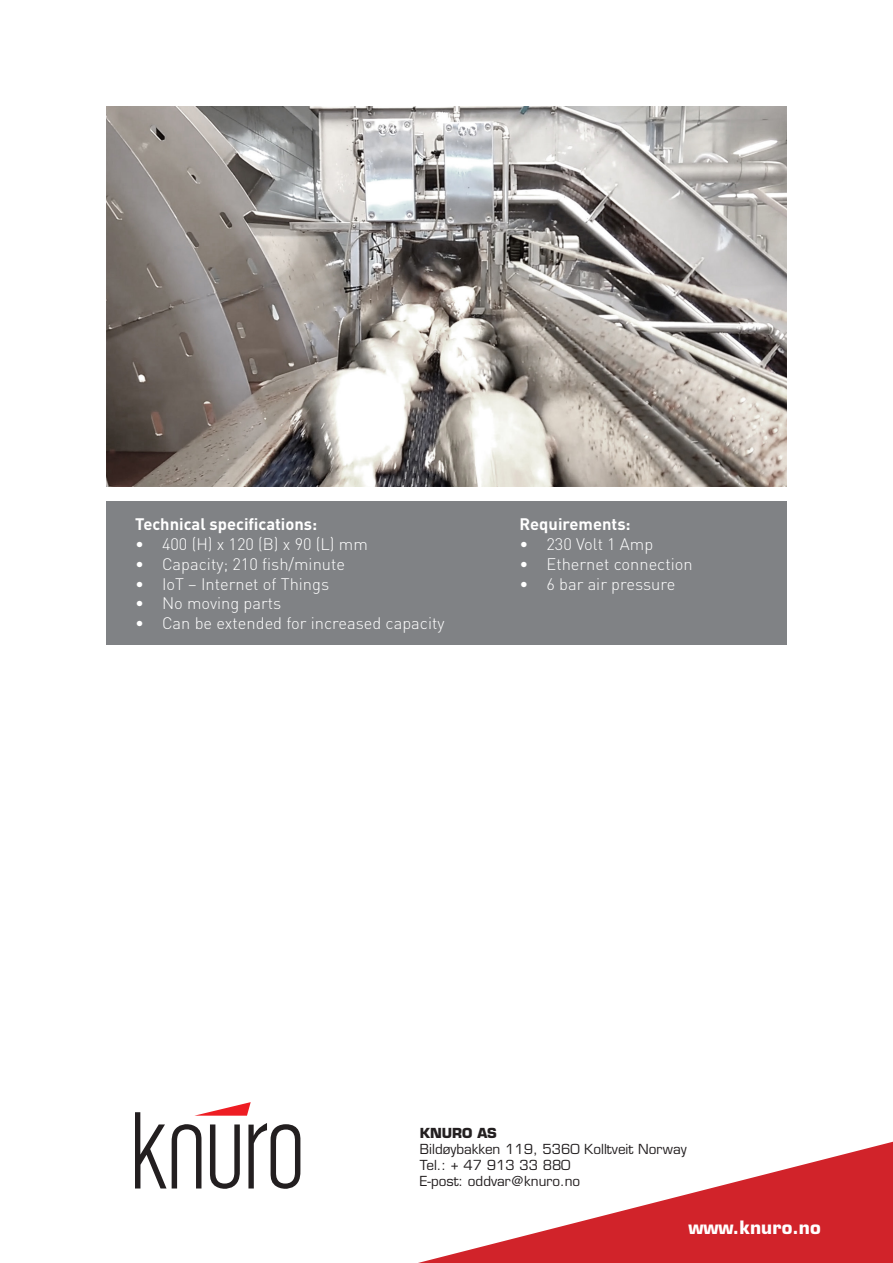
<style>
.page{position:relative;width:893px;height:1263px;background:#fff}
.page>*{position:absolute;margin:0;border:0;box-sizing:border-box;transform-origin:0 0}
.t1{font:700 18px "Eurostile";color:#fff}
.t2{font:300 16.5px "DIN";color:#fff}
.t3{font:700 16.5px "DIN";color:#fff}
.t4{font:13.5px "Eurostile";color:#231f20}
.t5{font:700 13.5px "Eurostile";color:#231f20}
</style>
<div class="page">
<svg style="left:135px;top:1102px;width:165px;height:87px"></svg>
<svg style="left:418px;top:1142px;width:475px;height:121px"></svg>
<img style="left:106px;top:106px;width:681px;height:380px">
<div style="left:106px;top:502px;width:681px;height:143px;background:#808285"></div>
<p class="t3" style="left:135px;top:513px;width:184px">Technical specifications:</p>
<p class="t2" style="left:135px;top:534px;width:234px">• 400 (H) x 120 (B) x 90 (L) mm</p>
<p class="t2" style="left:135px;top:554px;width:212px">• Capacity; 210 fish/minute</p>
<p class="t2" style="left:135px;top:573px;width:196px">• IoT – Internet of Things</p>
<p class="t2" style="left:135px;top:593px;width:148px">• No moving parts</p>
<p class="t2" style="left:135px;top:613px;width:311px">• Can be extended for increased capacity</p>
<p class="t3" style="left:519px;top:513px;width:113px">Requirements:</p>
<p class="t2" style="left:519px;top:534px;width:135px">• 230 Volt 1 Amp</p>
<p class="t2" style="left:519px;top:554px;width:175px">• Ethernet connection</p>
<p class="t2" style="left:519px;top:573px;width:157px">• 6 bar air pressure</p>
<p class="t5" style="left:420px;top:1124px;width:79px">KNURO AS</p>
<p class="t4" style="left:420px;top:1141px;width:268px">Bildøybakken 119, 5360 Kolltveit Norway</p>
<p class="t4" style="left:420px;top:1157px;width:152px">Tel.: + 47 913 33 880</p>
<p class="t4" style="left:420px;top:1173px;width:162px">E-post: oddvar@knuro.no</p>
<p class="t1" style="left:688px;top:1216px;width:134px">www.knuro.no</p>
</div>
